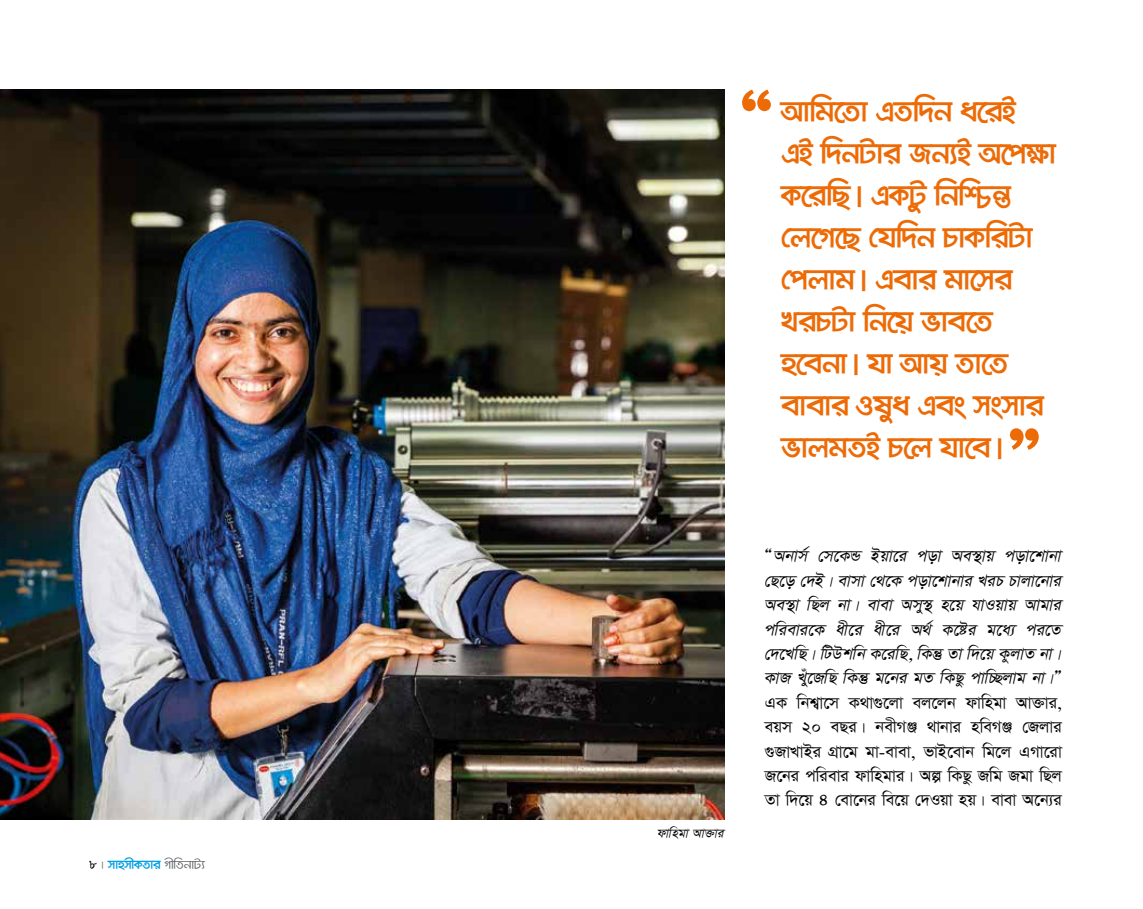
<style>
.page{position:relative;width:1143px;height:909px;background:#fff}
.page>*{position:absolute;margin:0;border:0;box-sizing:border-box;transform-origin:0 0}
.t1{font:700 36px/42px "Kongsho MJ";color:#ed6b06}
.t2{font:italic 19.5px/24.3px "Sutonny MJ";color:#000;text-align:justify}
.t3{font:19.5px/24.3px "Sutonny MJ";color:#000;text-align:justify}
.t4{font:700 15px "Kongsho MJ";color:#009fe3}
.t5{font:italic 15px "Sutonny MJ";color:#000}
.s1{font-family:"Sutonny MJ";font-weight:400;color:#000}
.s2{font-family:"Sutonny MJ";font-weight:400;color:#5c6062}
.s3{font-weight:400;color:#5c6062}
</style>
<div class="page">
<img style="left:0;top:90px;width:724px;height:729px">
<svg style="left:742px;top:90px;width:29px;height:21px"></svg>
<svg style="left:1010px;top:428px;width:28px;height:21px"></svg>
<p class="t4" style="left:90px;top:854px;width:117px"><span class="s1">8</span><span class="s2">|</span> mvnmxKZvi <span class="s3">MXWZBVU¨</span></p>
<p class="t5" style="left:657px;top:824px;width:68px">DVWNGV AV³VI</p>
<h1 class="t1" style="left:781px;top:92px;width:276px">Avwg‡Zv GZw`b a‡iB<br>GB w`bUvi Rb¨B A‡c¶v<br>K‡iwQ| GKUzwbwðšÍ †j‡M‡Q †hw`b PvKwiUv †cjvg| Gevi gv‡mi<br>LiPUv wb‡q fve‡Z n‡ebv| hv Avq Zv‡Z evevi Ilya Ges msmvi fvjgZB P‡j hv‡e|</h1>
<p class="t2" style="left:765px;top:544px;width:299px">ÒABVM© †M‡KÛ BQV‡I COV AE¯’VQ COV‡KVBV †Q‡O †`B| EVMV †_‡K COV‡KVBVI LIP PVJV‡BVI AE¯’V WQJ BV| EVEV AMY¯’ N‡Q HVIQVQ AVGVI CWIEVI‡K AX‡I AX‡I A_© K‡ÓI G‡A¨ CI‡Z †`‡LWQ| WUDKWB K‡IWQ, WKŠ‘ZV W`‡Q KZJVZ BV| KVR LYU‡RWQ WKŠ‘G‡BI GZ WKQZCVW”QJVG BV|Ó</p>
<p class="t3" style="left:765px;top:691px;width:299px">GK WBK¦V‡M K_V¸‡JV EJ‡JB DVWNGV AV³VI, EQM 20 EQI| BEXMÄ _VBVI NWEMÄ †RJVI ¸RVLVBI MÖV‡G GV-EVEV, FVB‡EVB WG‡J GMV‡IV R‡BI CWIEVI DVWNGVI| AÍ WKQZRWG RGV WQJ ZV W`‡Q 4 †EV‡BI WE‡Q †`IQV NQ| EVEV A‡B¨I</p>
</div>
